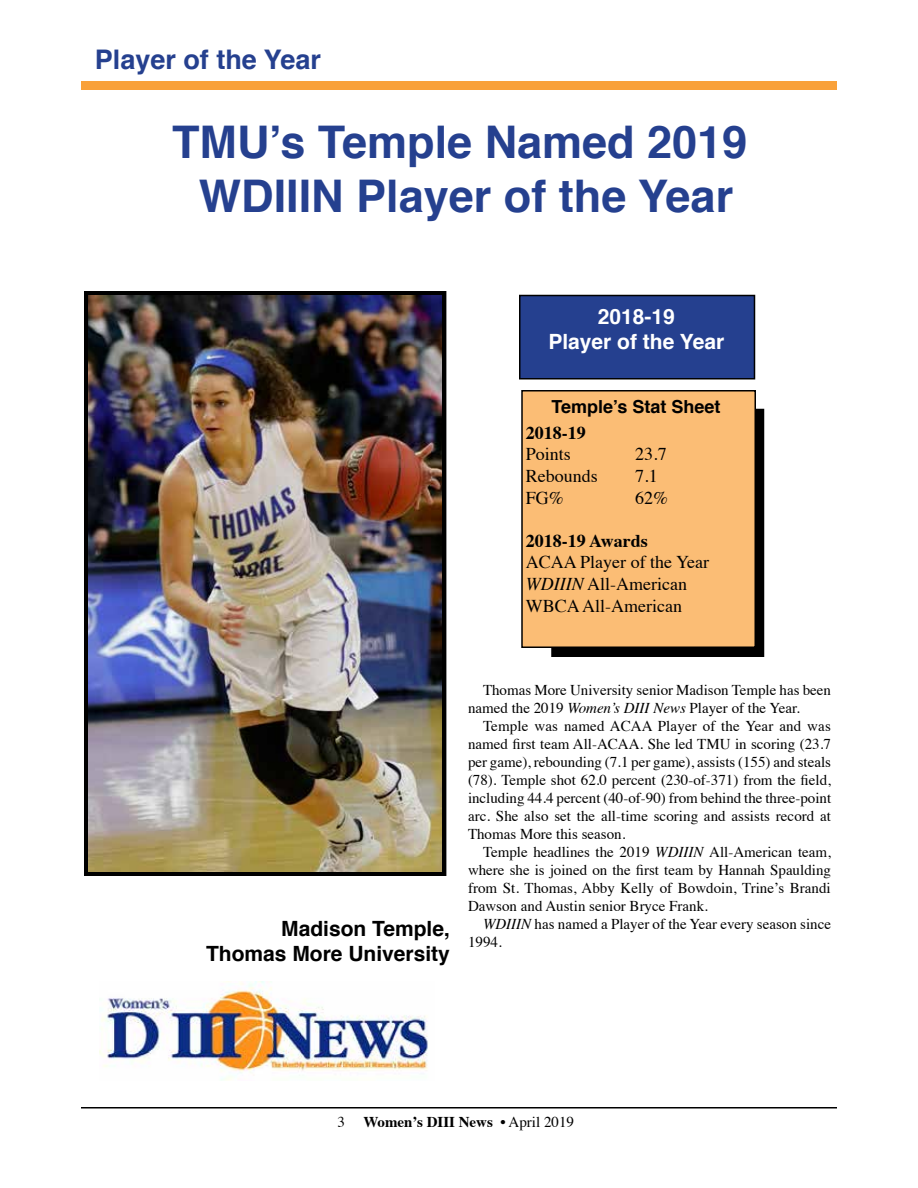
<style>
.page{position:relative;width:918px;height:1188px;background:#fff}
.page>*{position:absolute;margin:0;border:0;box-sizing:border-box;transform-origin:0 0}
.t1{font:700 45px/54px "Helvetica";color:#25408f;text-align:center}
.t2{font:700 27px "Helvetica";color:#25408f}
.t3{font:700 21px/25.2px "Helvetica";color:#000;text-align:right}
.t4{font:700 21px/25.2px "Helvetica";color:#fff;text-align:center}
.t5{font:18px/21.6px "Times";color:#000}
.t6{font:700 18px "Times";color:#000}
.t7{font:700 18px "Helvetica";color:#000}
.t8{font:15px/18px "Times";color:#000}
.t9{font:700 15px "Times";color:#000}
.s1{font-style:italic}
.s2{font-weight:400}
</style>
<div class="page">
<hr style="left:81px;top:1107px;width:756px;height:1px;background:#000">
<div style="left:81px;top:81px;width:756px;height:9px;background:#f9a13a"></div>
<div style="left:84px;top:291px;width:362px;height:585px;border:4px solid #000"></div>
<div style="left:520px;top:296px;width:234px;height:83px;background:#25408f"></div>
<div style="left:519px;top:295px;width:236px;height:85px;border:2px solid #000"></div>
<div style="left:522px;top:391px;width:233px;height:256px;background:#fbbd75"></div>
<div style="left:521px;top:390px;width:235px;height:258px;border:2px solid #000"></div>
<div style="left:755px;top:409px;width:9px;height:248px;background:#000"></div>
<div style="left:551px;top:648px;width:206px;height:9px;background:#000"></div>
<img style="left:99px;top:981px;width:329px;height:100px">
<img style="left:88px;top:295px;width:354px;height:576px">
<h2 class="t2" style="left:95px;top:38px;width:228px">Player of the Year</h2>
<h1 class="t1" style="left:172px;top:116px;width:577px">TMU’s Temple Named 2019<br>WDIIIN Player of the Year</h1>
<h3 class="t4" style="left:548px;top:304px;width:177px">2018-19<br>Player of the Year</h3>
<p class="t7" style="left:551px;top:392px;width:171px">Temple’s Stat Sheet</p>
<p class="t6" style="left:526px;top:415px;width:61px">2018-19</p>
<p class="t5" style="left:526px;top:442px;width:47px">Points</p>
<p class="t5" style="left:635px;top:442px;width:33px">23.7</p>
<p class="t5" style="left:526px;top:464px;width:73px">Rebounds</p>
<p class="t5" style="left:635px;top:464px;width:24px">7.1</p>
<p class="t5" style="left:526px;top:485px;width:39px">FG%</p>
<p class="t5" style="left:635px;top:485px;width:34px">62%</p>
<p class="t6" style="left:526px;top:523px;width:124px">2018-19 Awards</p>
<p class="t5" style="left:526px;top:550px;width:185px">ACAA Player of the Year<br><span class="s1">WDIIIN</span> All-American<br>WBCA All-American</p>
<h3 class="t3" style="left:206px;top:916px;width:245px">Madison Temple,<br>Thomas More University</h3>
<p class="t8" style="left:468px;top:680px;width:365px;text-indent:15px">Thomas More University senior Madison Temple has been named the 2019 <span class="s1">Women’s DIII News</span> Player of the Year.</p>
<p class="t8" style="left:468px;top:716px;width:365px;text-align:justify;text-indent:15px">Temple was named ACAA Player of the Year and was named first team All-ACAA. She led TMU in scoring (23.7 per game), rebounding (7.1 per game), assists (155) and steals (78). Temple shot 62.0 percent (230-of-371) from the field, including 44.4 percent (40-of-90) from behind the three-point arc. She also set the all-time scoring and assists record at Thomas More this season.</p>
<p class="t8" style="left:468px;top:842px;width:365px;text-align:justify;text-indent:15px">Temple headlines the 2019 <span class="s1">WDIIIN</span> All-American team, where she is joined on the first team by Hannah Spaulding from St. Thomas, Abby Kelly of Bowdoin, Trine’s Brandi Dawson and Austin senior Bryce Frank.</p>
<p class="t8" style="left:468px;top:914px;width:365px;text-indent:15px"><span class="s1">WDIIIN</span> has named a Player of the Year every season since<br>1994.</p>
<p class="t9" style="left:338px;top:1108px;width:238px"><span class="s2">3</span> Women’s DIII News <span class="s2">• April 2019</span></p>
</div>
